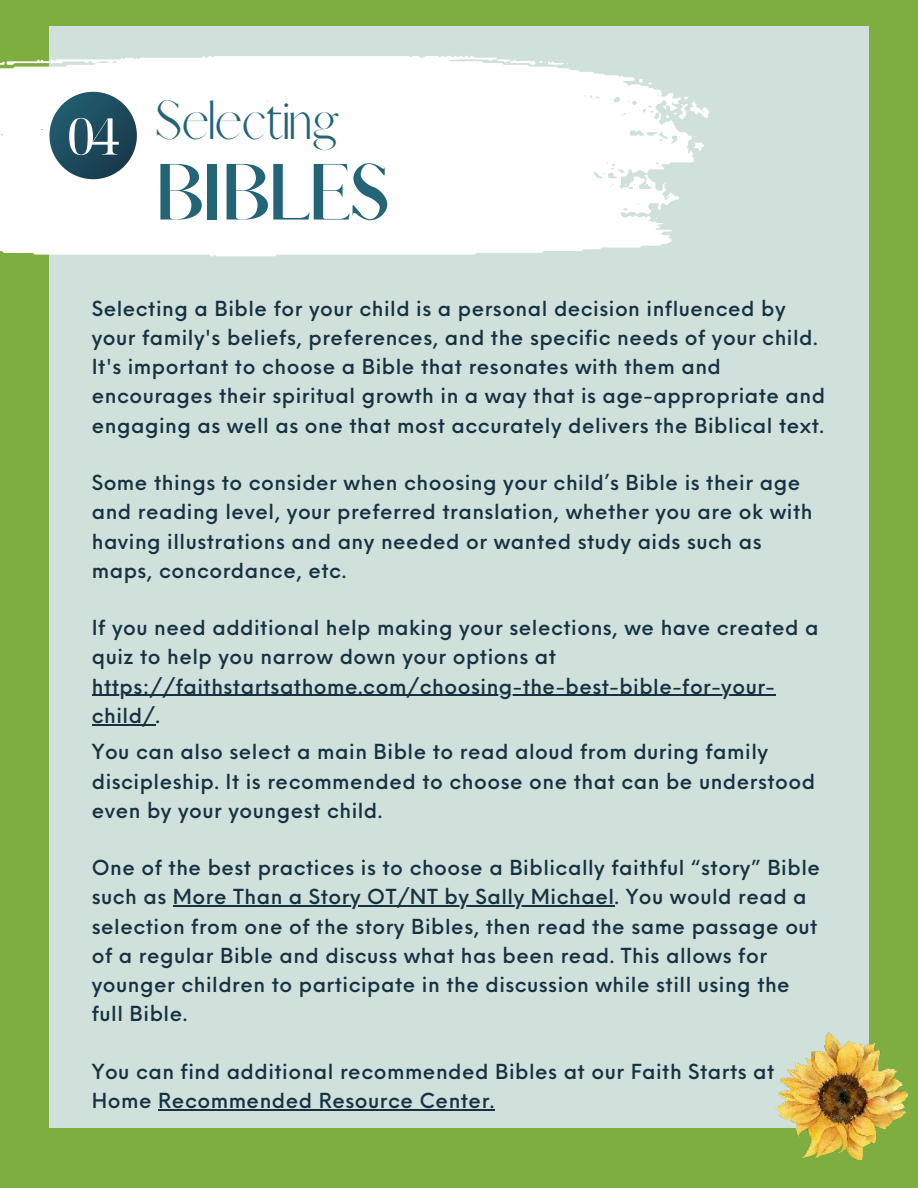
<style>
.page{position:relative;width:918px;height:1188px;background:#7ead40}
.page>*{position:absolute;margin:0;border:0;box-sizing:border-box;transform-origin:0 0}
.t1{font:700 71.7px "Afrah";letter-spacing:-.035em;color:#236477}
.t2{font:49.65px "Afrah";letter-spacing:-.015em;color:#236477}
.t3{font:500 20.25px/29.2px "Neue Einstellung";letter-spacing:.025em;color:#163141}
.s1{font-family:"Noto Serif Display";font-size:50.7px;color:#fff}
</style>
<div class="page">
<div style="left:49px;top:26px;width:820px;height:1101px;background:#d0e1db"></div>
<svg style="left:0;top:56px;width:694px;height:201px;fill:#fff"></svg>
<svg style="left:0;top:61px;width:5px;height:6px"></svg>
<svg style="left:639px;top:79px;width:13px;height:5px"></svg>
<svg style="left:497px;top:59px;width:71px;height:6px"></svg>
<svg style="left:663px;top:96px;width:46px;height:24px"></svg>
<svg style="left:694px;top:136px;width:11px;height:16px"></svg>
<svg style="left:49px;top:92px;width:88px;height:87px"></svg>
<img style="left:776px;top:1033px;width:132px;height:127px">
<hr style="left:92px;top:695px;width:683px;height:1px;background:#163141">
<hr style="left:92px;top:724px;width:64px;height:1px;background:#163141">
<svg style="left:173px;top:905px;width:656px;height:203px"></svg>
<hr style="left:173px;top:906px;width:442px;height:1px;background:#163141">
<hr style="left:158px;top:1109px;width:337px;height:1px;background:#163141">
<h2 class="t2" style="left:67px;top:77px;width:272px"><span class="s1">04</span> Selecting</h2>
<h1 class="t1" style="left:154px;top:153px;width:237px">BIBLES</h1>
<p class="t3" style="left:92px;top:292px;width:735px">Selecting a Bible for your child is a personal decision influenced by your family's beliefs, preferences, and the specific needs of your child.<br>It's important to choose a Bible that resonates with them and encourages their spiritual growth in a way that is age-appropriate and engaging as well as one that most accurately delivers the Biblical text.</p>
<p class="t3" style="left:92px;top:466px;width:722px">Some things to consider when choosing your child’s Bible is their age and reading level, your preferred translation, whether you are ok with having illustrations and any needed or wanted study aids such as maps, concordance, etc.</p>
<p class="t3" style="left:92px;top:611px;width:728px">If you need additional help making your selections, we have created a quiz to help you narrow down your options at https://faithstartsathome.com/choosing-the-best-bible-for-your&shy;child/.</p>
<p class="t3" style="left:92px;top:735px;width:725px">You can also select a main Bible to read aloud from during family discipleship. It is recommended to choose one that can be understood even by your youngest child.</p>
<p class="t3" style="left:92px;top:851px;width:730px">One of the best practices is to choose a Biblically faithful “story” Bible such as More Than a Story OT/NT by Sally Michael. You would read a selection from one of the story Bibles, then read the same passage out of a regular Bible and discuss what has been read. This allows for younger children to participate in the discussion while still using the full Bible.</p>
<p class="t3" style="left:92px;top:1055px;width:684px">You can find additional recommended Bibles at our Faith Starts at<br>Home Recommended Resource Center.</p>
</div>
